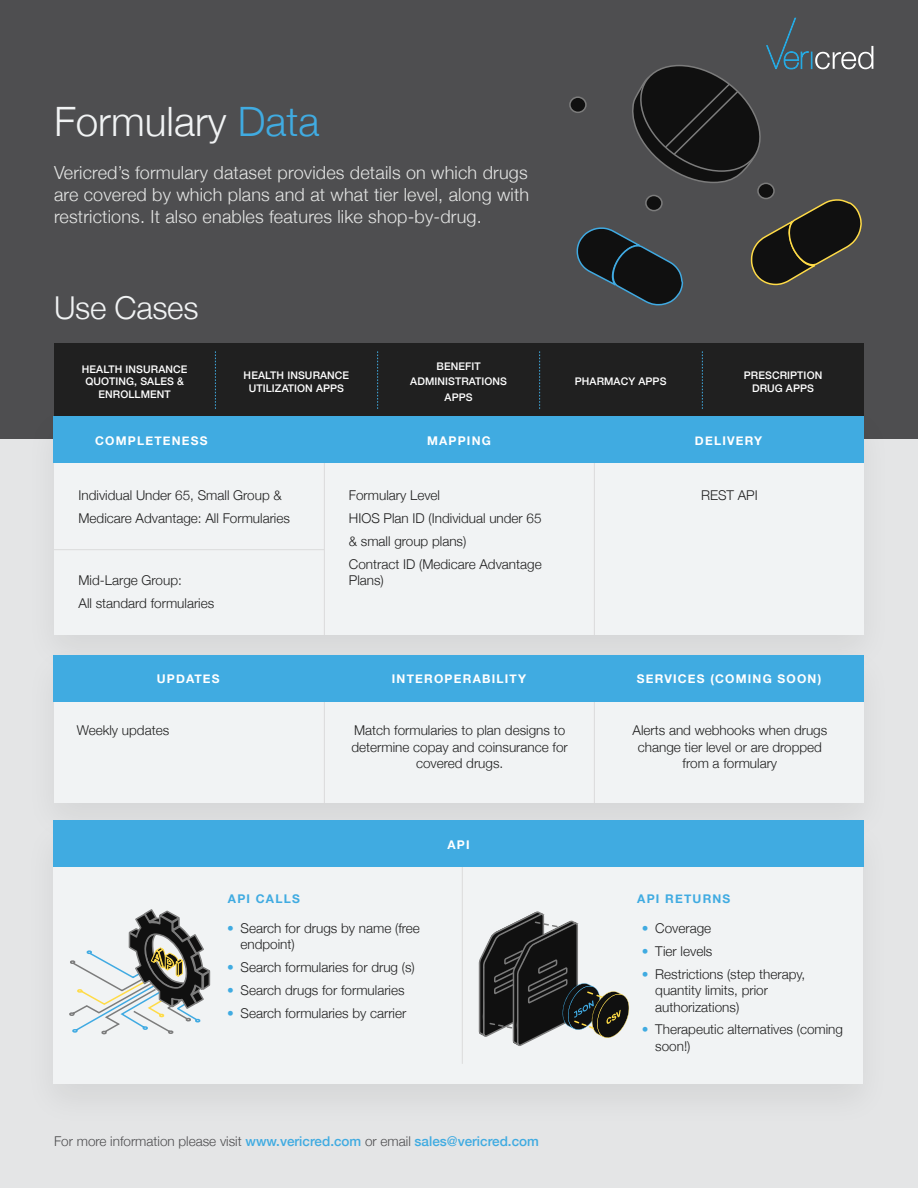
<style>
.page{position:relative;width:918px;height:1188px;background:#fff}
.page>*{position:absolute;margin:0;border:0;box-sizing:border-box;transform-origin:0 0}
.t1{font:300 40.5px "Helvetica Neue";color:#f1f3f4}
.t2{font:300 31.5px "Helvetica Neue";letter-spacing:-.01em;color:#f1f3f4}
.intro_copy{font:300 18px/21.6px "Helvetica Neue";letter-spacing:.01em;color:#e4e5e4;text-align:justify}
.body{font:300 13.5px/16.2px "Helvetica Neue";color:#202020}
.body-2{font:300 13.5px "Helvetica Neue";color:#4e4e50}
.t3{font:700 12px "Helvetica Neue";letter-spacing:.1em;color:#fff}
.t4{font:700 12px "Helvetica Neue";letter-spacing:.1em;color:#40abe1}
.h3_alt{font:500 10.5px/12.6px "Helvetica Neue";letter-spacing:.01em;color:#fff;text-align:center}
.s1{color:#40abe1}
.s2{font-weight:500;color:#40abe1}
</style>
<div class="page">
<div style="left:0;top:287px;width:918px;height:901px;background:#e4e5e6"></div>
<div style="left:0;top:0;width:918px;height:438px;background:#4e4e50"></div>
<div style="left:23px;top:641px;width:871px;height:208px;background:#dddedf"></div>
<div style="left:54px;top:656px;width:810px;height:147px;background:#f1f3f4"></div>
<div style="left:23px;top:401px;width:871px;height:279px;background:#000;opacity:.07"></div>
<div style="left:54px;top:417px;width:810px;height:217px;background:#f1f3f4"></div>
<div style="left:22px;top:812px;width:871px;height:317px;background:#e0e1e2"></div>
<div style="left:53px;top:827px;width:810px;height:257px;background:#f1f3f4"></div>
<div style="left:54px;top:343px;width:162px;height:74px;background:#202020"></div>
<div style="left:377px;top:343px;width:163px;height:74px;background:#202020"></div>
<div style="left:215px;top:343px;width:162px;height:74px;background:#202020"></div>
<div style="left:540px;top:343px;width:162px;height:74px;background:#202020"></div>
<div style="left:702px;top:343px;width:162px;height:74px;background:#202020"></div>
<svg style="left:215px;top:351px;width:1px;height:58px"></svg>
<svg style="left:377px;top:351px;width:1px;height:58px"></svg>
<svg style="left:539px;top:351px;width:1px;height:58px"></svg>
<svg style="left:702px;top:351px;width:1px;height:58px"></svg>
<hr style="left:462px;top:830px;width:1px;height:234px;background:#dbdbdb">
<hr style="left:54px;top:549px;width:270px;height:1px;background:#dbdbdb">
<hr style="left:324px;top:417px;width:1px;height:218px;background:#dbdbdb">
<hr style="left:324px;top:687px;width:1px;height:116px;background:#dbdbdb">
<hr style="left:594px;top:687px;width:1px;height:116px;background:#dbdbdb">
<hr style="left:594px;top:417px;width:1px;height:218px;background:#dbdbdb">
<div style="left:53px;top:417px;width:811px;height:46px;background:#40abe1"></div>
<div style="left:53px;top:655px;width:811px;height:46px;background:#40abe1"></div>
<div style="left:53px;top:821px;width:811px;height:46px;background:#40abe1"></div>
<svg style="left:69px;top:909px;width:142px;height:126px"></svg>
<svg style="left:478px;top:911px;width:152px;height:135px"></svg>
<svg style="left:576px;top:227px;width:108px;height:79px"></svg>
<svg style="left:750px;top:199px;width:112px;height:87px"></svg>
<svg style="left:632px;top:17px;width:241px;height:167px"></svg>
<div style="left:758px;top:183px;width:16px;height:16px;background:#101010;border-radius:50%"></div>
<div style="left:757px;top:183px;width:18px;height:16px;border:2px solid #7c7c7c;border-radius:50%"></div>
<div style="left:646px;top:195px;width:16px;height:16px;background:#101010;border-radius:50%"></div>
<div style="left:645px;top:195px;width:18px;height:16px;border:2px solid #7c7c7c;border-radius:50%"></div>
<div style="left:570px;top:97px;width:16px;height:15px;background:#101010;border-radius:50%"></div>
<div style="left:569px;top:96px;width:18px;height:17px;border:2px solid #7c7c7c;border-radius:50%"></div>
<p class="t1" style="left:54px;top:89px;width:267px">Formulary <span class="s1">Data</span></p>
<p class="intro_copy" style="left:54px;top:161px;width:477px">Vericred’s formulary dataset provides details on which drugs are covered by which plans and at what tier level, along with restrictions. It also enables features like shop-by-drug.</p>
<p class="t2" style="left:54px;top:283px;width:146px">Use Cases</p>
<p class="h3_alt" style="left:82px;top:362px;width:107px">HEALTH INSURANCE<br>QUOTING, SALES &amp;<br>ENROLLMENT</p>
<p class="h3_alt" style="left:437px;top:359px;width:46px">BENEFIT</p>
<p class="h3_alt" style="left:244px;top:368px;width:107px">HEALTH INSURANCE<br>UTILIZATION APPS</p>
<p class="h3_alt" style="left:575px;top:374px;width:93px">PHARMACY APPS</p>
<p class="h3_alt" style="left:744px;top:368px;width:80px">PRESCRIPTION<br>DRUG APPS</p>
<p class="h3_alt" style="left:410px;top:374px;width:98px">ADMINISTRATIONS</p>
<p class="h3_alt" style="left:445px;top:390px;width:30px">APPS</p>
<p class="t3" style="left:95px;top:431px;width:114px">COMPLETENESS</p>
<p class="t3" style="left:427px;top:431px;width:65px">MAPPING</p>
<p class="t3" style="left:695px;top:431px;width:69px">DELIVERY</p>
<p class="body" style="left:79px;top:486px;width:205px">Individual Under 65, Small Group &amp;</p>
<p class="body" style="left:79px;top:509px;width:213px">Medicare Advantage: All Formularies</p>
<p class="body" style="left:79px;top:571px;width:105px">Mid-Large Group:</p>
<p class="body" style="left:79px;top:594px;width:137px">All standard formularies</p>
<p class="body" style="left:349px;top:486px;width:93px">Formulary Level</p>
<p class="body" style="left:349px;top:509px;width:194px">HIOS Plan ID (Individual under 65</p>
<p class="body" style="left:349px;top:532px;width:119px">&amp; small group plans)</p>
<p class="body" style="left:349px;top:555px;width:194px">Contract ID (Medicare Advantage<br>Plans)</p>
<p class="body" style="left:701px;top:486px;width:58px">REST API</p>
<p class="t3" style="left:157px;top:669px;width:64px">UPDATES</p>
<p class="t3" style="left:392px;top:669px;width:136px">INTEROPERABILITY</p>
<p class="t3" style="left:637px;top:669px;width:186px">SERVICES (COMING SOON)</p>
<p class="body" style="left:77px;top:722px;width:94px">Weekly updates</p>
<p class="body" style="left:351px;top:722px;width:218px;text-align:center">Match formularies to plan designs to determine copay and coinsurance for covered drugs.</p>
<p class="body" style="left:633px;top:722px;width:196px;text-align:center">Alerts and webhooks when drugs change tier level or are dropped from a formulary</p>
<p class="t3" style="left:447px;top:835px;width:24px">API</p>
<p class="t4" style="left:228px;top:890px;width:73px">API CALLS</p>
<p class="t4" style="left:637px;top:890px;width:95px">API RETURNS</p>
<p class="body" style="left:241px;top:919px;width:181px;text-indent:-14px"><span class="s1">•</span> Search for drugs by name (free endpoint)</p>
<p class="body" style="left:227px;top:958px;width:189px"><span class="s1">•</span> Search formularies for drug (s)</p>
<p class="body" style="left:227px;top:981px;width:179px"><span class="s1">•</span> Search drugs for formularies</p>
<p class="body" style="left:227px;top:1004px;width:181px"><span class="s1">•</span> Search formularies by carrier</p>
<p class="body-2" style="left:54px;top:1131px;width:486px">For more information please visit <span class="s2">www.vericred.com</span> or email <span class="s2">sales@vericred.com</span></p>
<p class="body" style="left:642px;top:919px;width:71px"><span class="s1">•</span> Coverage</p>
<p class="body" style="left:642px;top:942px;width:72px"><span class="s1">•</span> Tier levels</p>
<p class="body" style="left:655px;top:965px;width:152px;text-indent:-14px"><span class="s1">•</span> Restrictions (step therapy, quantity limits, prior authorizations)</p>
<p class="body" style="left:655px;top:1021px;width:189px;text-indent:-14px"><span class="s1">•</span> Therapeutic alternatives (coming soon!)</p>
</div>
